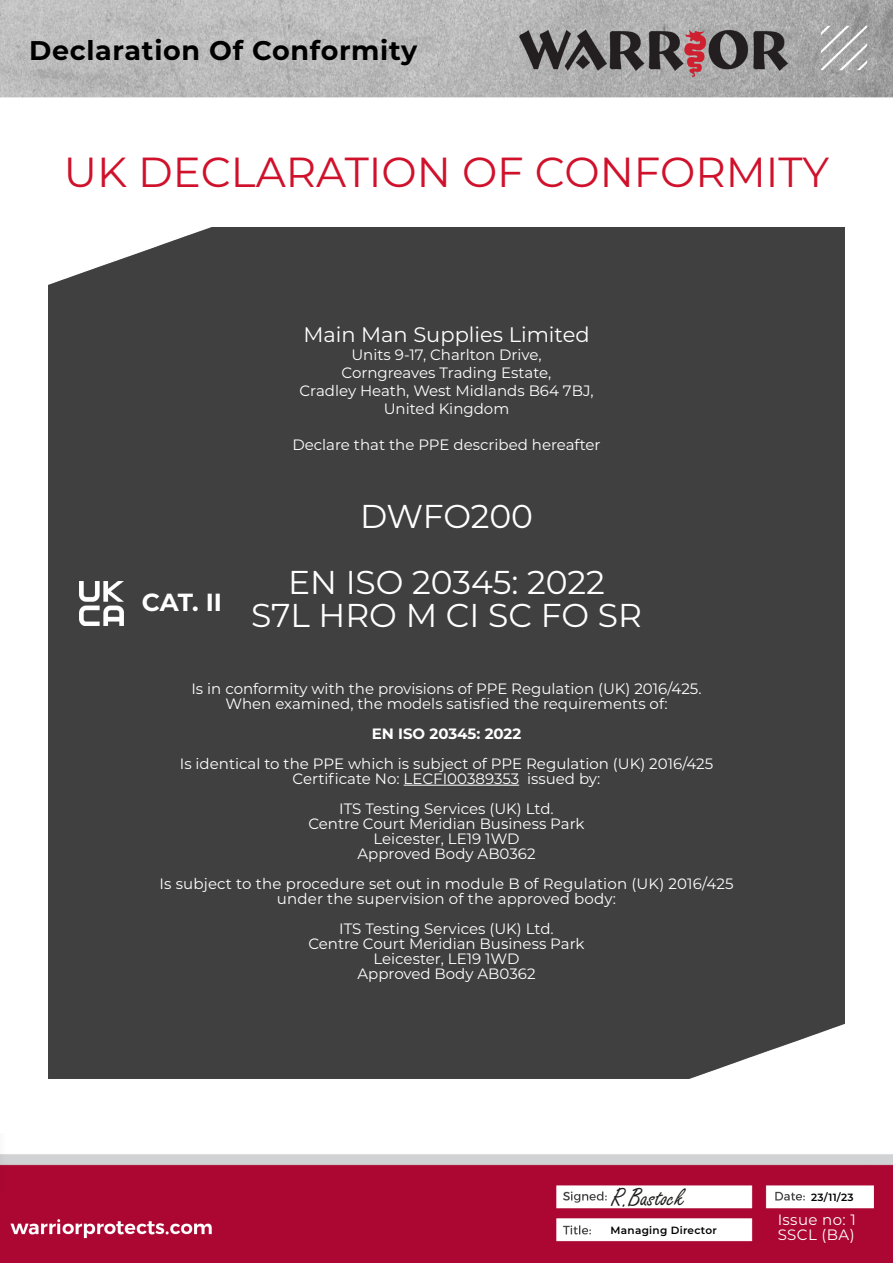
<style>
.page{position:relative;width:893px;height:1263px;background:#fff}
.page>*{position:absolute;margin:0;border:0;box-sizing:border-box;transform-origin:0 0}
.t1{font:42px "Montserrat";color:#d0112b}
.t2{font:33px/66px "Montserrat";color:#fff;text-align:center}
.t3{font:700 27px "Montserrat";letter-spacing:.025em;color:#000}
.t4{font:27px "Freestyle Script";color:#1d1d1b}
.t5{font:700 24.75px "Montserrat";color:#fff}
.t6{font:21px "Montserrat";color:#fff}
.t7{font:15px/15px "Montserrat";color:#fff;text-align:center}
.t8{font:15px/15px "Montserrat";letter-spacing:.025em;color:#fff}
.t9{font:700 15px "Montserrat";color:#fff}
.t10{font:600 10.5px "Montserrat";letter-spacing:.025em;color:#000}
</style>
<div class="page">
<img style="left:0;top:1154px;width:893px;height:109px">
<div style="left:49px;top:228px;width:795px;height:851px;background:#404041"></div>
<img style="left:79px;top:581px;width:45px;height:45px">
<hr style="left:404px;top:785px;width:115px;height:1px;background:#fff">
<img style="left:0;top:0;width:892px;height:98px">
<h3 class="t3" style="left:29px;top:31px;width:390px">Declaration Of Conformity</h3>
<h1 class="t1" style="left:64px;top:143px;width:767px">UK DECLARATION OF CONFORMITY</h1>
<h3 class="t5" style="left:142px;top:584px;width:82px">CAT. II</h3>
<h3 class="t6" style="left:303px;top:320px;width:288px">Main Man Supplies Limited</h3>
<p class="t7" style="left:299px;top:345px;width:296px;line-height:18px">Units 9-17, Charlton Drive,<br>Corngreaves Trading Estate,<br>Cradley Heath, West Midlands B64 7BJ,<br>United Kingdom</p>
<p class="t7" style="left:292px;top:437px;width:310px">Declare that the PPE described hereafter</p>
<h2 class="t2" style="left:288px;top:482px;width:318px">DWFO200<br>EN ISO 20345: 2022</h2>
<h2 class="t2" style="left:251px;top:581px;width:392px">S7L HRO M CI SC FO SR</h2>
<p class="t7" style="left:191px;top:680px;width:512px">Is in conformity with the provisions of PPE Regulation (UK) 2016/425.<br>When examined, the models satisfied the requirements of:</p>
<p class="t9" style="left:372px;top:722px;width:151px">EN ISO 20345: 2022</p>
<p class="t7" style="left:180px;top:755px;width:535px">Is identical to the PPE which is subject of PPE Regulation (UK) 2016/425<br>Certificate No: LECFI00389353 issued by:</p>
<p class="t7" style="left:308px;top:800px;width:278px">ITS Testing Services (UK) Ltd.<br>Centre Court Meridian Business Park<br>Leicester, LE19 1WD<br>Approved Body AB0362</p>
<p class="t7" style="left:159px;top:875px;width:575px">Is subject to the procedure set out in module B of Regulation (UK) 2016/425 under the supervision of the approved body:</p>
<p class="t7" style="left:308px;top:920px;width:278px">ITS Testing Services (UK) Ltd.<br>Centre Court Meridian Business Park<br>Leicester, LE19 1WD<br>Approved Body AB0362</p>
<h3 class="t4" style="left:611px;top:1183px;width:75px">R.Bastock</h3>
<p class="t10" style="left:610px;top:1223px;width:108px">Managing Director</p>
<p class="t10" style="left:811px;top:1189px;width:44px">23/11/23</p>
<p class="t8" style="left:778px;top:1212px;width:80px">Issue no: 1<br>SSCL (BA)</p>
</div>
